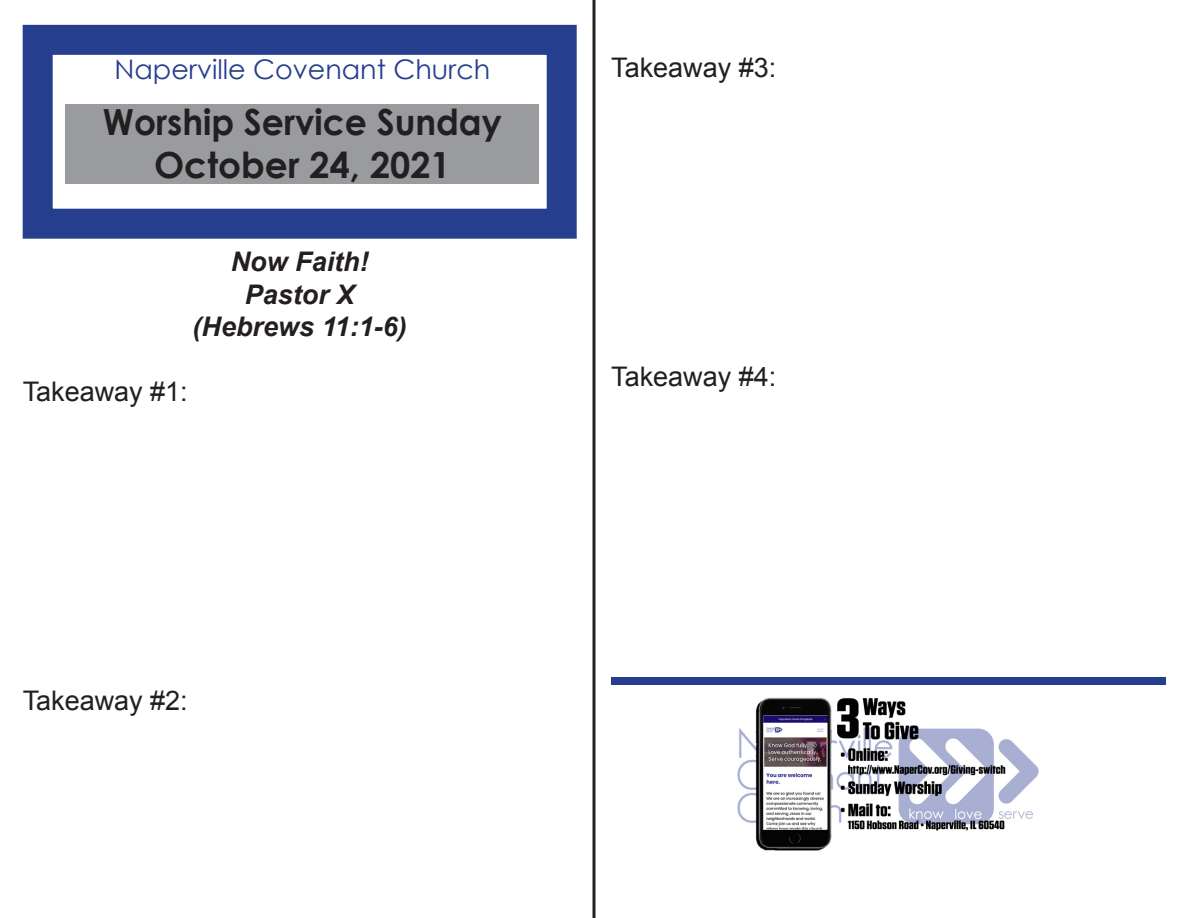
<style>
.page{position:relative;width:1188px;height:918px;background:#fff}
.page>*{position:absolute;margin:0;border:0;box-sizing:border-box;transform-origin:0 0}
.t1{font:700 36px "Century Gothic";color:#231f20;scale:.96 1}
.t2{font:700 36px "Century Gothic";color:#231f20}
.t3{font:27px "Arial";color:#231f20}
.t4{font:italic 700 27px/32.4px "Arial";color:#231f20;text-align:center}
.t5{font:27px "Century Gothic";color:#253f8e}
</style>
<div class="page">
<svg style="left:592px;top:0;width:4px;height:918px;background:#595657"></svg>
<div style="left:611px;top:677px;width:554px;height:8px;background:#253f8e"></div>
<div style="left:23px;top:25px;width:554px;height:214px;border:30px solid #253f8e"></div>
<div style="left:66px;top:104px;width:473px;height:80px;background:#999b9e"></div>
<img style="left:737px;top:697px;width:302px;height:154px">
<p class="t5" style="left:115px;top:50px;width:377px">Naperville Covenant Church</p>
<p class="t1" style="left:103px;top:95px;width:417px">Worship Service Sunday</p>
<p class="t2" style="left:154px;top:138px;width:298px">October 24, 2021</p>
<p class="t4" style="left:231px;top:246px;width:139px">Now Faith!<br>Pastor X</p>
<p class="t4" style="left:193px;top:311px;width:216px">(Hebrews 11:1-6)</p>
<p class="t3" style="left:23px;top:373px;width:167px">Takeaway #1:</p>
<p class="t3" style="left:611px;top:49px;width:167px">Takeaway #3:</p>
<p class="t3" style="left:611px;top:358px;width:167px">Takeaway #4:</p>
<p class="t3" style="left:23px;top:682px;width:167px">Takeaway #2:</p>
</div>
